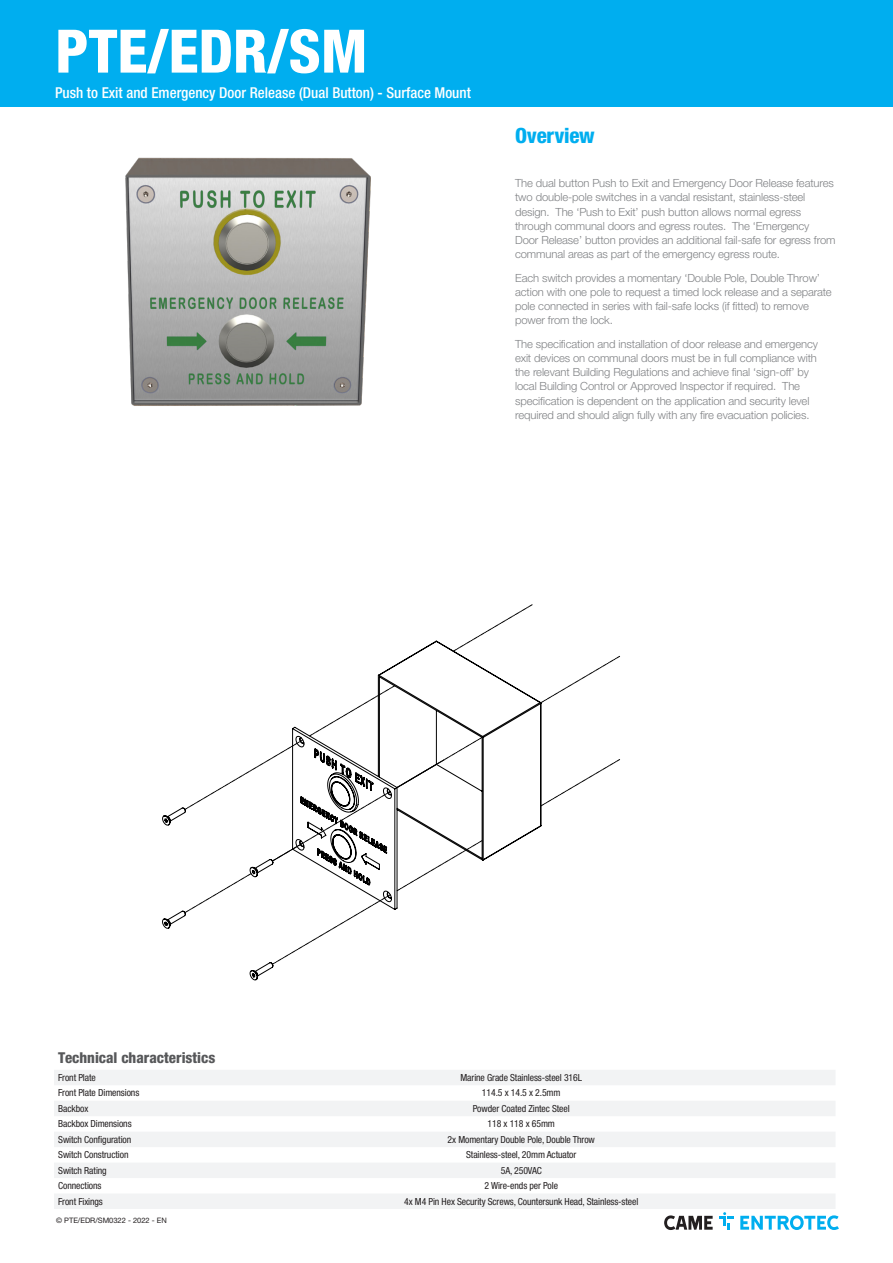
<style>
.page{position:relative;width:893px;height:1263px;background:#fff}
.page>*{position:absolute;margin:0;border:0;box-sizing:border-box;transform-origin:0 0}
.Name{font:800 condensed 60px "Helvetica Neue LTW1 G";color:#fff}
.Presentation{font:800 condensed 21px "Helvetica Neue LTW1 G";letter-spacing:-.01em;color:#00aeef}
.Max_Performance{font:500 condensed 15px "Helvetica Neue LTW1 G";color:#fff}
.t1{font:800 condensed 15px "Helvetica Neue LTW1 G";color:#57585a}
.Plus{font:300 11.25px/14.2px "Helvetica Neue LTW1 G";letter-spacing:-.01em;color:#808285}
.Data{font:condensed 9.75px "Helvetica Neue LTW1 G";letter-spacing:-.01em;color:#231f20}
.t2{font:7.5px "Helvetica Neue LT Std";color:#231f20}
</style>
<div class="page">
<div style="left:0;top:0;width:893px;height:106px;background:#00aeef"></div>
<svg style="left:54px;top:1070px;width:781px;height:139px;fill:#f2f3f4"></svg>
<svg style="left:664px;top:1215px;width:49px;height:15px"></svg>
<svg style="left:719px;top:1212px;width:14px;height:18px"></svg>
<svg style="left:740px;top:1215px;width:99px;height:15px"></svg>
<img style="left:39px;top:106px;width:413px;height:300px">
<svg style="left:162px;top:641px;width:379px;height:339px"></svg>
<svg style="left:541px;top:759px;width:79px;height:47px"></svg>
<svg style="left:541px;top:656px;width:79px;height:47px"></svg>
<svg style="left:453px;top:604px;width:79px;height:47px"></svg>
<svg style="left:185px;top:686px;width:297px;height:278px"></svg>
<p class="Name" style="left:55px;top:15px;width:314px">PTE/EDR/SM</p>
<p class="Max_Performance" style="left:55px;top:83px;width:417px">Push to Exit and Emergency Door Release (Dual Button) - Surface Mount</p>
<p class="Presentation" style="left:515px;top:122px;width:81px">Overview</p>
<p class="Plus" style="left:515px;top:176px;width:322px">The dual button Push to Exit and Emergency Door Release features two double-pole switches in a vandal resistant, stainless-steel design. The ‘Push to Exit’ push button allows normal egress through communal doors and egress routes. The ‘Emergency Door Release’ button provides an additional fail-safe for egress from communal areas as part of the emergency egress route.</p>
<p class="Plus" style="left:515px;top:270px;width:318px">Each switch provides a momentary ‘Double Pole, Double Throw’ action with one pole to request a timed lock release and a separate pole connected in series with fail-safe locks (if fitted) to remove power from the lock.</p>
<p class="Plus" style="left:515px;top:336px;width:304px">The specification and installation of door release and emergency exit devices on communal doors must be in full compliance with the relevant Building Regulations and achieve final ‘sign-off’ by local Building Control or Approved Inspector if required. The specification is dependent on the application and security level required and should align fully with any fire evacuation policies.</p>
<p class="t1" style="left:58px;top:1049px;width:159px">Technical characteristics</p>
<p class="Data" style="left:58px;top:1072px;width:39px">Front Plate</p>
<p class="Data" style="left:461px;top:1072px;width:123px">Marine Grade Stainless-steel 316L</p>
<p class="Data" style="left:58px;top:1087px;width:83px">Front Plate Dimensions</p>
<p class="Data" style="left:482px;top:1087px;width:80px">114.5 x 14.5 x 2.5mm</p>
<p class="Data" style="left:58px;top:1103px;width:32px">Backbox</p>
<p class="Data" style="left:473px;top:1103px;width:98px">Powder Coated Zintec Steel</p>
<p class="Data" style="left:58px;top:1118px;width:75px">Backbox Dimensions</p>
<p class="Data" style="left:488px;top:1118px;width:69px">118 x 118 x 65mm</p>
<p class="Data" style="left:58px;top:1134px;width:75px">Switch Configuration</p>
<p class="Data" style="left:448px;top:1134px;width:149px">2x Momentary Double Pole, Double Throw</p>
<p class="Data" style="left:58px;top:1149px;width:72px">Switch Construction</p>
<p class="Data" style="left:466px;top:1149px;width:112px">Stainless-steel, 20mm Actuator</p>
<p class="Data" style="left:58px;top:1164px;width:50px">Switch Rating</p>
<p class="Data" style="left:501px;top:1164px;width:43px">5A, 250VAC</p>
<p class="Data" style="left:58px;top:1180px;width:45px">Connections</p>
<p class="Data" style="left:485px;top:1180px;width:75px">2 Wire-ends per Pole</p>
<p class="Data" style="left:58px;top:1195px;width:46px">Front Fixings</p>
<p class="Data" style="left:404px;top:1195px;width:236px">4x M4 Pin Hex Security Screws, Countersunk Head, Stainless-steel</p>
<p class="t2" style="left:56px;top:1216px;width:112px">© PTE/EDR/SM0322 - 2022 - EN</p>
</div>
